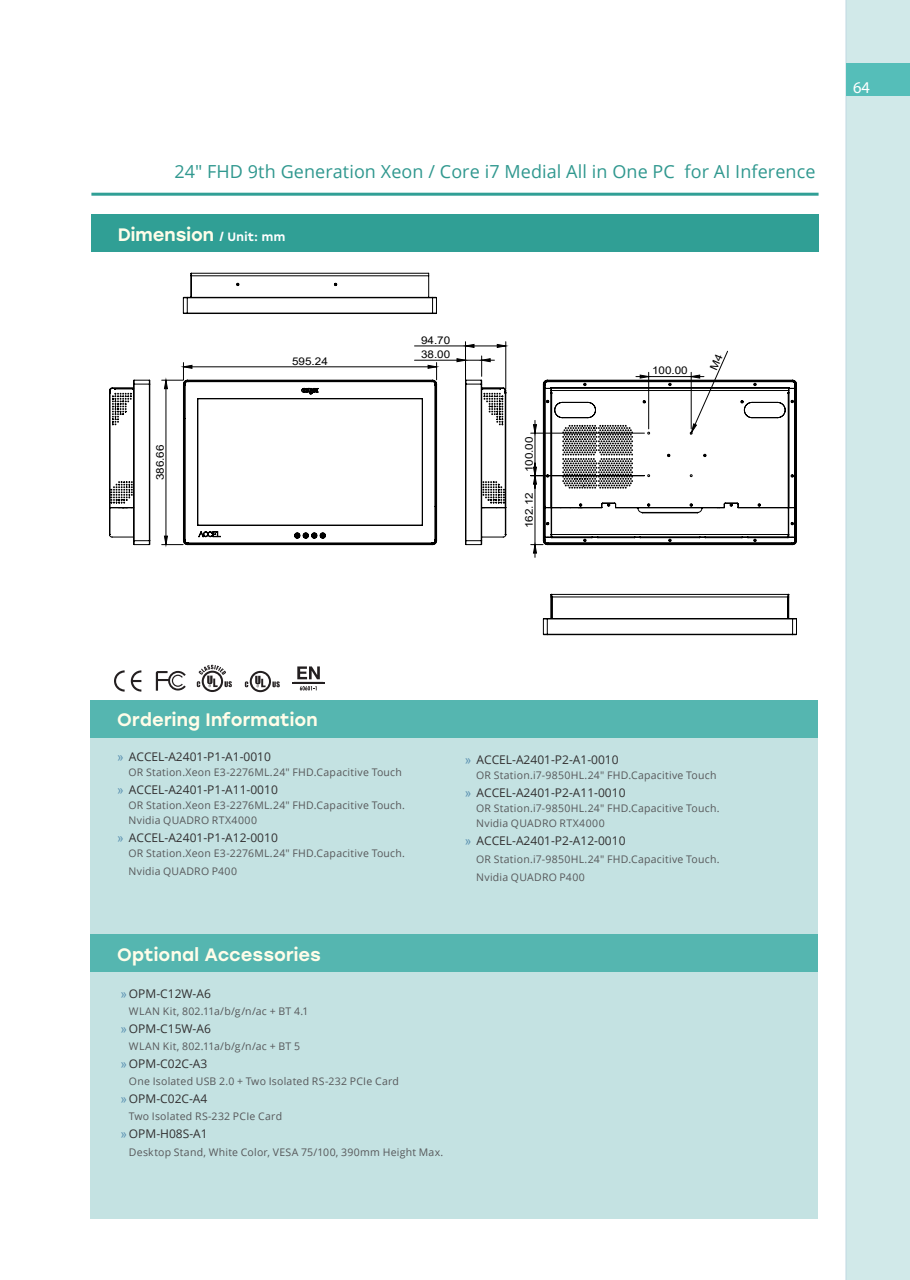
<style>
.page{position:relative;width:910px;height:1280px;background:#fff}
.page>*{position:absolute;margin:0;border:0;box-sizing:border-box;transform-origin:0 0}
.次標題{font:18px "Open Sans";letter-spacing:.005em;color:#30988f}
._01_title{font:500 18px "Stolzl";letter-spacing:.005em;color:#fffde9}
.t1{font:16.5px "Myriad Pro";color:#fff}
.t2{font:12px "Open Sans";color:#312f30}
.t3{font:10.65px "Arial";color:#000;scale:1.1 1}
.ordering_optional_co{font:10.5px/15px "Open Sans";letter-spacing:.02em;color:#57585a}
.s1{font-size:12px;color:#fff}
.s2{font-family:"Arial";color:#5b91b1}
</style>
<div class="page">
<div style="left:846px;top:0;width:64px;height:1280px;background:#d1e9e9"></div>
<div style="left:846px;top:63px;width:64px;height:32px;background:#55beb9"></div>
<div style="left:91px;top:214px;width:728px;height:38px;background:#309f95"></div>
<hr style="left:91px;top:193px;width:728px;height:3px;background:#309f95">
<div style="left:91px;top:703px;width:727px;height:515px;background:#c4e2e2"></div>
<div style="left:91px;top:700px;width:727px;height:37px;background:#55b6b0"></div>
<div style="left:91px;top:935px;width:727px;height:37px;background:#55b6b0"></div>
<svg style="left:114px;top:670px;width:11px;height:22px"></svg>
<svg style="left:131px;top:670px;width:10px;height:22px"></svg>
<svg style="left:156px;top:671px;width:30px;height:20px"></svg>
<svg style="left:197px;top:665px;width:35px;height:27px"></svg>
<svg style="left:294px;top:666px;width:29px;height:24px"></svg>
<hr style="left:292px;top:682px;width:33px;height:1px;background:#231f20">
<svg style="left:245px;top:671px;width:35px;height:21px"></svg>
<svg style="left:109px;top:272px;width:688px;height:364px"></svg>
<svg style="left:710px;top:354px;width:13px;height:16px"></svg>
<p class="次標題" style="left:174px;top:159px;width:643px">24" FHD 9th Generation Xeon / Core i7 Medial All in One PC for AI Inference</p>
<h1 class="_01_title" style="left:118px;top:222px;width:169px">Dimension <span class="s1">/ Unit: mm</span></h1>
<p class="t3" style="left:153px;top:480px;width:34px;rotate:-90deg">386.66</p>
<p class="t3" style="left:292px;top:354px;width:34px">595.24</p>
<p class="t3" style="left:421px;top:333px;width:28px">94.70</p>
<p class="t3" style="left:421px;top:347px;width:28px">38.00</p>
<p class="t3" style="left:522px;top:472px;width:34px;rotate:-90deg">100.00</p>
<p class="t3" style="left:522px;top:528px;width:34px;rotate:-90deg">162.12</p>
<p class="t3" style="left:652px;top:363px;width:34px">100.00</p>
<h2 class="t1" style="left:853px;top:77px;width:18px">64</h2>
<p class="_01_title" style="left:117px;top:707px;width:202px">Ordering Information</p>
<p class="t2" style="left:117px;top:748px;width:155px"><span class="s2">»</span> ACCEL-A2401-P1-A1-0010</p>
<p class="ordering_optional_co" style="left:128px;top:764px;width:275px">OR Station.Xeon E3-2276ML.24" FHD.Capacitive Touch</p>
<p class="t2" style="left:117px;top:781px;width:162px"><span class="s2">»</span> ACCEL-A2401-P1-A11-0010</p>
<p class="ordering_optional_co" style="left:128px;top:797px;width:278px">OR Station.Xeon E3-2276ML.24" FHD.Capacitive Touch.<br>Nvidia QUADRO RTX4000</p>
<p class="t2" style="left:117px;top:829px;width:162px"><span class="s2">»</span> ACCEL-A2401-P1-A12-0010</p>
<p class="ordering_optional_co" style="left:128px;top:844px;width:278px;line-height:18px">OR Station.Xeon E3-2276ML.24" FHD.Capacitive Touch.<br>Nvidia QUADRO P400</p>
<p class="t2" style="left:465px;top:752px;width:155px"><span class="s2">»</span> ACCEL-A2401-P2-A1-0010</p>
<p class="ordering_optional_co" style="left:476px;top:768px;width:242px">OR Station.i7-9850HL.24" FHD.Capacitive Touch</p>
<p class="t2" style="left:465px;top:785px;width:162px"><span class="s2">»</span> ACCEL-A2401-P2-A11-0010</p>
<p class="ordering_optional_co" style="left:476px;top:801px;width:245px">OR Station.i7-9850HL.24" FHD.Capacitive Touch.<br>Nvidia QUADRO RTX4000</p>
<p class="t2" style="left:465px;top:833px;width:162px"><span class="s2">»</span> ACCEL-A2401-P2-A12-0010</p>
<p class="ordering_optional_co" style="left:476px;top:850px;width:245px;line-height:18px">OR Station.i7-9850HL.24" FHD.Capacitive Touch.<br>Nvidia QUADRO P400</p>
<p class="_01_title" style="left:117px;top:942px;width:205px">Optional Accessories</p>
<p class="t2" style="left:120px;top:985px;width:92px"><span class="s2">»</span>OPM-C12W-A6</p>
<p class="ordering_optional_co" style="left:129px;top:1003px;width:181px">WLAN Kit, 802.11a/b/g/n/ac + BT 4.1</p>
<p class="t2" style="left:120px;top:1020px;width:92px"><span class="s2">»</span>OPM-C15W-A6</p>
<p class="ordering_optional_co" style="left:129px;top:1038px;width:173px">WLAN Kit, 802.11a/b/g/n/ac + BT 5</p>
<p class="t2" style="left:120px;top:1055px;width:88px"><span class="s2">»</span>OPM-C02C-A3</p>
<p class="ordering_optional_co" style="left:129px;top:1074px;width:271px">One Isolated USB 2.0 + Two Isolated RS-232 PCIe Card</p>
<p class="t2" style="left:120px;top:1091px;width:88px"><span class="s2">»</span>OPM-C02C-A4</p>
<p class="ordering_optional_co" style="left:129px;top:1109px;width:155px">Two Isolated RS-232 PCIe Card</p>
<p class="t2" style="left:120px;top:1126px;width:89px"><span class="s2">»</span>OPM-H08S-A1</p>
<p class="ordering_optional_co" style="left:129px;top:1144px;width:316px">Desktop Stand, White Color, VESA 75/100, 390mm Height Max.</p>
</div>
